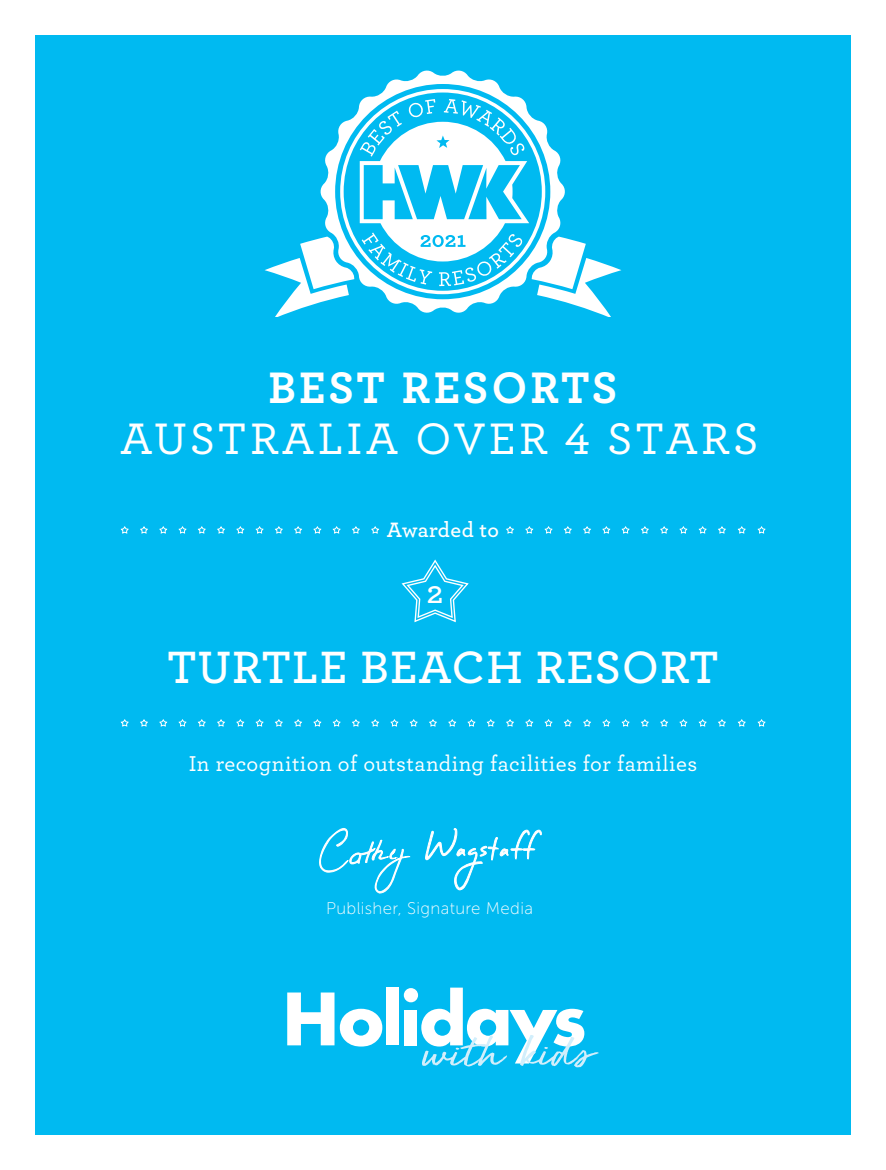
<style>
.page{position:relative;width:886px;height:1170px;background:#fff}
.page>*{position:absolute;margin:0;border:0;box-sizing:border-box;transform-origin:0 0}
.Body{font:600 47.5px "Archer";letter-spacing:.025em;color:#fff}
.t1{font:500 46.25px "Archer";letter-spacing:.07em;color:#fff}
.t2{font:700 46.25px "Archer";letter-spacing:.055em;color:#fff}
.Body-2{font:600 32.5px "Archer";color:#fff}
.t3{font:500 22.5px "Archer";letter-spacing:.02em;color:#fff}
.t4{font:600 21.88px "Archer";letter-spacing:.015em;color:#fff}
.t5{font:16.88px "Museo Sans 100";letter-spacing:.02em;color:#fff}
</style>
<div class="page">
<div style="left:35px;top:35px;width:815px;height:1099px;background:#00baf1"></div>
<svg style="left:319px;top:828px;width:91px;height:65px"></svg>
<svg style="left:425px;top:828px;width:117px;height:62px"></svg>
<svg style="left:197px;top:719px;width:9px;height:7px"></svg>
<svg style="left:217px;top:719px;width:8px;height:7px"></svg>
<svg style="left:236px;top:719px;width:9px;height:7px"></svg>
<svg style="left:255px;top:719px;width:9px;height:7px"></svg>
<svg style="left:275px;top:719px;width:8px;height:7px"></svg>
<svg style="left:294px;top:719px;width:8px;height:7px"></svg>
<svg style="left:313px;top:719px;width:9px;height:7px"></svg>
<svg style="left:332px;top:719px;width:9px;height:7px"></svg>
<svg style="left:352px;top:719px;width:8px;height:7px"></svg>
<svg style="left:583px;top:719px;width:8px;height:7px"></svg>
<svg style="left:371px;top:719px;width:8px;height:7px"></svg>
<svg style="left:621px;top:719px;width:9px;height:7px"></svg>
<svg style="left:390px;top:719px;width:9px;height:7px"></svg>
<svg style="left:409px;top:719px;width:9px;height:7px"></svg>
<svg style="left:429px;top:719px;width:8px;height:7px"></svg>
<svg style="left:448px;top:719px;width:8px;height:7px"></svg>
<svg style="left:660px;top:719px;width:8px;height:7px"></svg>
<svg style="left:467px;top:719px;width:9px;height:7px"></svg>
<svg style="left:698px;top:719px;width:9px;height:7px"></svg>
<svg style="left:486px;top:719px;width:9px;height:7px"></svg>
<svg style="left:506px;top:719px;width:8px;height:7px"></svg>
<svg style="left:718px;top:719px;width:8px;height:7px"></svg>
<svg style="left:679px;top:719px;width:9px;height:7px"></svg>
<svg style="left:641px;top:719px;width:8px;height:7px"></svg>
<svg style="left:602px;top:719px;width:9px;height:7px"></svg>
<svg style="left:564px;top:719px;width:8px;height:7px"></svg>
<svg style="left:525px;top:719px;width:9px;height:7px"></svg>
<svg style="left:544px;top:719px;width:9px;height:7px"></svg>
<svg style="left:178px;top:719px;width:9px;height:7px"></svg>
<svg style="left:159px;top:719px;width:9px;height:7px"></svg>
<svg style="left:140px;top:719px;width:8px;height:7px"></svg>
<svg style="left:120px;top:719px;width:9px;height:7px"></svg>
<svg style="left:737px;top:719px;width:9px;height:7px"></svg>
<svg style="left:757px;top:719px;width:9px;height:7px"></svg>
<svg style="left:197px;top:526px;width:9px;height:8px"></svg>
<svg style="left:217px;top:526px;width:8px;height:8px"></svg>
<svg style="left:236px;top:526px;width:9px;height:8px"></svg>
<svg style="left:255px;top:526px;width:9px;height:8px"></svg>
<svg style="left:275px;top:526px;width:8px;height:8px"></svg>
<svg style="left:294px;top:526px;width:8px;height:8px"></svg>
<svg style="left:313px;top:526px;width:9px;height:8px"></svg>
<svg style="left:332px;top:526px;width:9px;height:8px"></svg>
<svg style="left:352px;top:526px;width:8px;height:8px"></svg>
<svg style="left:583px;top:526px;width:8px;height:8px"></svg>
<svg style="left:371px;top:526px;width:8px;height:8px"></svg>
<svg style="left:621px;top:526px;width:9px;height:8px"></svg>
<svg style="left:660px;top:526px;width:8px;height:8px"></svg>
<svg style="left:698px;top:526px;width:9px;height:8px"></svg>
<svg style="left:506px;top:526px;width:8px;height:8px"></svg>
<svg style="left:718px;top:526px;width:8px;height:8px"></svg>
<svg style="left:679px;top:526px;width:9px;height:8px"></svg>
<svg style="left:641px;top:526px;width:8px;height:8px"></svg>
<svg style="left:602px;top:526px;width:9px;height:8px"></svg>
<svg style="left:563px;top:526px;width:9px;height:8px"></svg>
<svg style="left:525px;top:526px;width:9px;height:8px"></svg>
<svg style="left:544px;top:526px;width:9px;height:8px"></svg>
<svg style="left:178px;top:526px;width:9px;height:8px"></svg>
<svg style="left:159px;top:526px;width:9px;height:8px"></svg>
<svg style="left:140px;top:526px;width:8px;height:8px"></svg>
<svg style="left:120px;top:526px;width:9px;height:8px"></svg>
<svg style="left:737px;top:526px;width:9px;height:8px"></svg>
<svg style="left:757px;top:526px;width:9px;height:8px"></svg>
<svg style="left:320px;top:70px;width:181px;height:166px"></svg>
<svg style="left:265px;top:236px;width:84px;height:81px"></svg>
<svg style="left:340px;top:89px;width:182px;height:205px"></svg>
<svg style="left:360px;top:99px;width:261px;height:218px"></svg>
<div style="left:405px;top:1009px;width:12px;height:36px;background:#fff"></div>
<div style="left:404px;top:987px;width:14px;height:15px;background:#fff;border-radius:50%"></div>
<svg style="left:287px;top:992px;width:47px;height:53px"></svg>
<svg style="left:340px;top:1008px;width:42px;height:38px"></svg>
<div style="left:386px;top:987px;width:13px;height:58px;background:#fff"></div>
<svg style="left:421px;top:987px;width:178px;height:81px"></svg>
<svg style="left:401px;top:559px;width:68px;height:64px"></svg>
<h2 class="t2" style="left:268px;top:351px;width:351px">BEST RESORTS</h2>
<h2 class="t1" style="left:120px;top:406px;width:640px">AUSTRALIA OVER 4 STARS</h2>
<p class="t4" style="left:387px;top:513px;width:114px">Awarded to</p>
<p class="Body-2" style="left:427px;top:568px;width:18px">2</p>
<p class="Body" style="left:167px;top:631px;width:553px">TURTLE BEACH RESORT</p>
<p class="t3" style="left:189px;top:747px;width:510px">In recognition of outstanding facilities for families</p>
<p class="t5" style="left:326px;top:899px;width:208px">Publisher, Signature Media</p>
</div>
